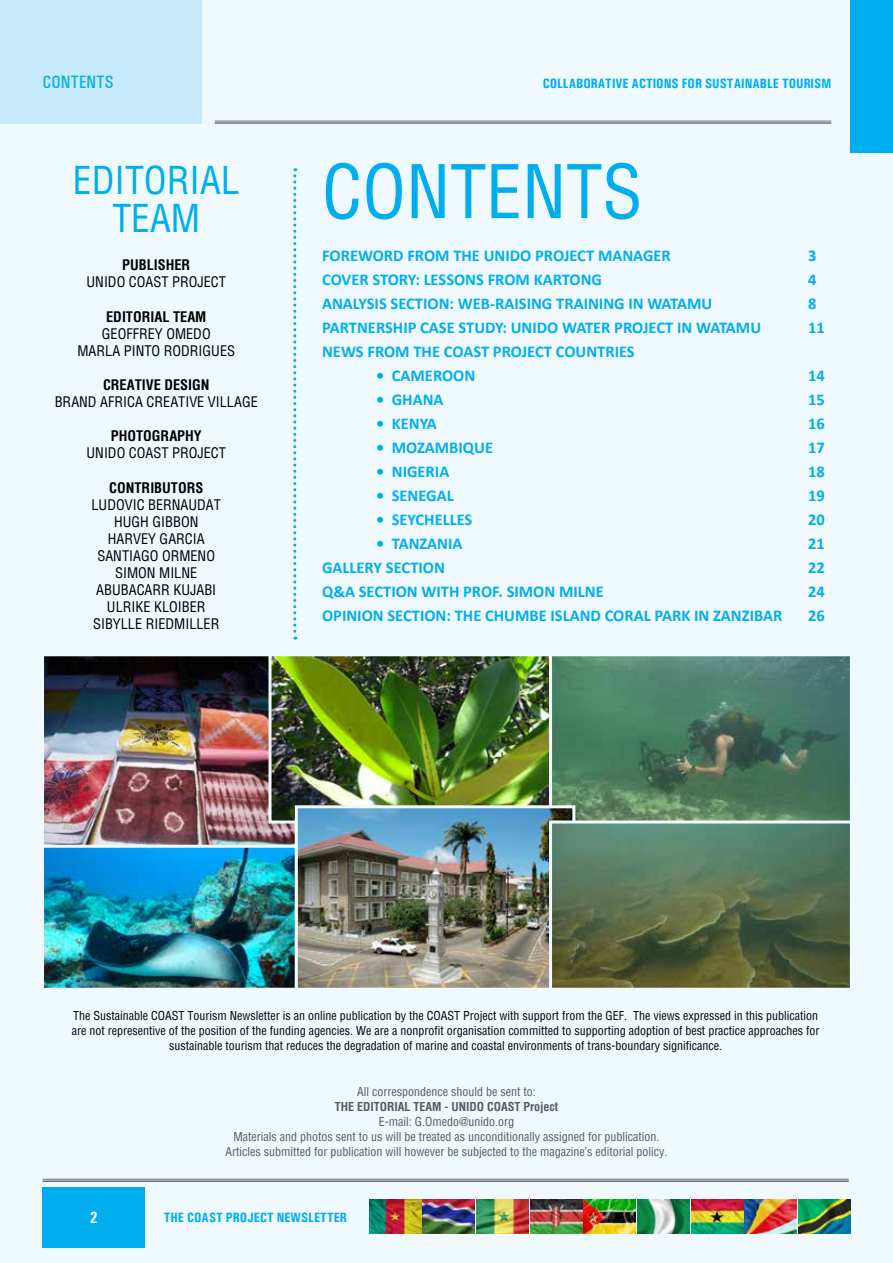
<style>
.page{position:relative;width:893px;height:1263px;background:#eff9fe}
.page>*{position:absolute;margin:0;border:0;box-sizing:border-box;transform-origin:0 0}
.t1{font:condensed 72px "Helvetica";color:#00aeef}
.t2{font:condensed 37.5px/37.5px "Helvetica";color:#00aeef;text-align:center}
.t3{font:500 condensed 18px "Univers";color:#00aeef}
.t4{font:700 16.5px "Calibri";color:#00aeef}
.t5{font:700 condensed 16.5px "Univers";color:#fff}
.t6{font:condensed 14.25px/17.1px "Helvetica";color:#000;text-align:center}
.t7{font:700 condensed 14.25px "Helvetica";color:#000}
.t8{font:700 condensed 13.5px "Univers";color:#00aeef}
.t9{font:condensed 12px/15.1px "Helvetica";color:#000;text-align:center}
.t10{font:condensed 12px/15.1px "Helvetica";color:#58595b;text-align:center}
.t11{font:700 condensed 12px "Helvetica";color:#58595b}
</style>
<div class="page">
<svg style="left:293px;top:168px;width:3px;height:471px"></svg>
<div style="left:43px;top:1187px;width:102px;height:61px;background:#00aeef"></div>
<hr style="left:43px;top:1179px;width:806px;height:1px;background:#6d6e71">
<hr style="left:43px;top:1180px;width:806px;height:2px;background:#6d6e71">
<img style="left:584px;top:1199px;width:105px;height:35px">
<img style="left:423px;top:1199px;width:159px;height:35px">
<img style="left:745px;top:1199px;width:105px;height:35px">
<img style="left:691px;top:1199px;width:52px;height:35px">
<img style="left:369px;top:1199px;width:52px;height:35px">
<div style="left:0;top:0;width:201px;height:124px;background:#c7eafb"></div>
<div style="left:850px;top:0;width:43px;height:153px;background:#00aeef"></div>
<hr style="left:215px;top:121px;width:616px;height:1px;background:#6d6e71">
<hr style="left:215px;top:122px;width:616px;height:2px;background:#6d6e71">
<img style="left:45px;top:848px;width:249px;height:139px">
<div style="left:41px;top:820px;width:257px;height:171px;border:3px solid #eff9fe"></div>
<img style="left:45px;top:657px;width:249px;height:187px">
<div style="left:41px;top:653px;width:257px;height:195px;border:3px solid #eff9fe"></div>
<img style="left:272px;top:657px;width:277px;height:162px">
<div style="left:268px;top:653px;width:304px;height:170px;border:3px solid #eff9fe"></div>
<img style="left:553px;top:657px;width:296px;height:163px">
<div style="left:549px;top:653px;width:304px;height:186px;border:3px solid #eff9fe"></div>
<img style="left:299px;top:809px;width:272px;height:178px">
<div style="left:295px;top:805px;width:280px;height:186px;border:3px solid #eff9fe"></div>
<img style="left:553px;top:824px;width:296px;height:163px">
<div style="left:549px;top:820px;width:304px;height:171px;border:3px solid #eff9fe"></div>
<p class="t3" style="left:43px;top:71px;width:73px">CONTENTS</p>
<p class="t8" style="left:543px;top:76px;width:290px">COLLABORATIVE ACTIONS FOR SUSTAINABLE TOURISM</p>
<h2 class="t2" style="left:73px;top:161px;width:168px">EDITORIAL<br>TEAM</h2>
<p class="t7" style="left:122px;top:256px;width:70px">PUBLISHER</p>
<p class="t6" style="left:87px;top:273px;width:141px">UNIDO COAST PROJECT</p>
<p class="t7" style="left:106px;top:307px;width:102px">EDITORIAL TEAM</p>
<p class="t6" style="left:77px;top:325px;width:159px">GEOFFREY OMEDO<br>MARLA PINTO RODRIGUES</p>
<p class="t7" style="left:103px;top:375px;width:108px">CREATIVE DESIGN</p>
<p class="t6" style="left:55px;top:393px;width:205px">BRAND AFRICA CREATIVE VILLAGE</p>
<p class="t7" style="left:111px;top:427px;width:93px">PHOTOGRAPHY</p>
<p class="t6" style="left:87px;top:444px;width:141px">UNIDO COAST PROJECT</p>
<p class="t7" style="left:109px;top:478px;width:96px">CONTRIBUTORS</p>
<p class="t6" style="left:92px;top:496px;width:131px">LUDOVIC BERNAUDAT<br>HUGH GIBBON<br>HARVEY GARCIA<br>SANTIAGO ORMENO<br>SIMON MILNE<br>ABUBACARR KUJABI<br>ULRIKE KLOIBER<br>SIBYLLE RIEDMILLER</p>
<h1 class="t1" style="left:322px;top:145px;width:322px">CONTENTS</h1>
<p class="t4" style="left:322px;top:244px;width:350px">FOREWORD FROM THE UNIDO PROJECT MANAGER</p>
<p class="t4" style="left:808px;top:244px;width:10px">3</p>
<p class="t4" style="left:322px;top:268px;width:281px">COVER STORY: LESSONS FROM KARTONG</p>
<p class="t4" style="left:808px;top:268px;width:10px">4</p>
<p class="t4" style="left:322px;top:292px;width:392px">ANALYSIS SECTION: WEB-RAISING TRAINING IN WATAMU</p>
<p class="t4" style="left:808px;top:292px;width:10px">8</p>
<p class="t4" style="left:322px;top:316px;width:440px">PARTNERSHIP CASE STUDY: UNIDO WATER PROJECT IN WATAMU</p>
<p class="t4" style="left:808px;top:316px;width:18px">11</p>
<p class="t4" style="left:322px;top:340px;width:314px">NEWS FROM THE COAST PROJECT COUNTRIES</p>
<p class="t4" style="left:376px;top:364px;width:101px">• CAMEROON</p>
<p class="t4" style="left:808px;top:364px;width:18px">14</p>
<p class="t4" style="left:376px;top:388px;width:69px">• GHANA</p>
<p class="t4" style="left:808px;top:388px;width:18px">15</p>
<p class="t4" style="left:376px;top:413px;width:62px">• KENYA</p>
<p class="t4" style="left:808px;top:413px;width:18px">16</p>
<p class="t4" style="left:376px;top:437px;width:118px">• MOZAMBIQUE</p>
<p class="t4" style="left:808px;top:437px;width:18px">17</p>
<p class="t4" style="left:376px;top:461px;width:75px">• NIGERIA</p>
<p class="t4" style="left:808px;top:461px;width:18px">18</p>
<p class="t4" style="left:376px;top:485px;width:79px">• SENEGAL</p>
<p class="t4" style="left:808px;top:485px;width:18px">19</p>
<p class="t4" style="left:376px;top:509px;width:98px">• SEYCHELLES</p>
<p class="t4" style="left:808px;top:509px;width:18px">20</p>
<p class="t4" style="left:376px;top:533px;width:88px">• TANZANIA</p>
<p class="t4" style="left:808px;top:533px;width:18px">21</p>
<p class="t4" style="left:322px;top:557px;width:124px">GALLERY SECTION</p>
<p class="t4" style="left:808px;top:557px;width:18px">22</p>
<p class="t4" style="left:322px;top:581px;width:283px">Q&amp;A SECTION WITH PROF. SIMON MILNE</p>
<p class="t4" style="left:808px;top:581px;width:18px">24</p>
<p class="t4" style="left:322px;top:605px;width:462px">OPINION SECTION: THE CHUMBE ISLAND CORAL PARK IN ZANZIBAR</p>
<p class="t4" style="left:808px;top:605px;width:18px">26</p>
<p class="t9" style="left:72px;top:1007px;width:749px">The Sustainable COAST Tourism Newsletter is an online publication by the COAST Project with support from the GEF. The views expressed in this publication are not representive of the position of the funding agencies. We are a nonprofit organisation committed to supporting adoption of best practice approaches for sustainable tourism that reduces the degradation of marine and coastal environments of trans-boundary significance.</p>
<p class="t5" style="left:90px;top:1207px;width:9px">2</p>
<p class="t10" style="left:357px;top:1083px;width:180px">All correspondence should be sent to:</p>
<p class="t11" style="left:335px;top:1098px;width:225px">THE EDITORIAL TEAM - UNIDO COAST Project</p>
<p class="t10" style="left:225px;top:1114px;width:444px">E-mail: G.Omedo@unido.org<br>Materials and photos sent to us will be treated as unconditionally assigned for publication.<br>Articles submitted for publication will however be subjected to the magazine’s editorial policy.</p>
<p class="t8" style="left:164px;top:1209px;width:185px">THE COAST PROJECT NEWSLETTER</p>
</div>
